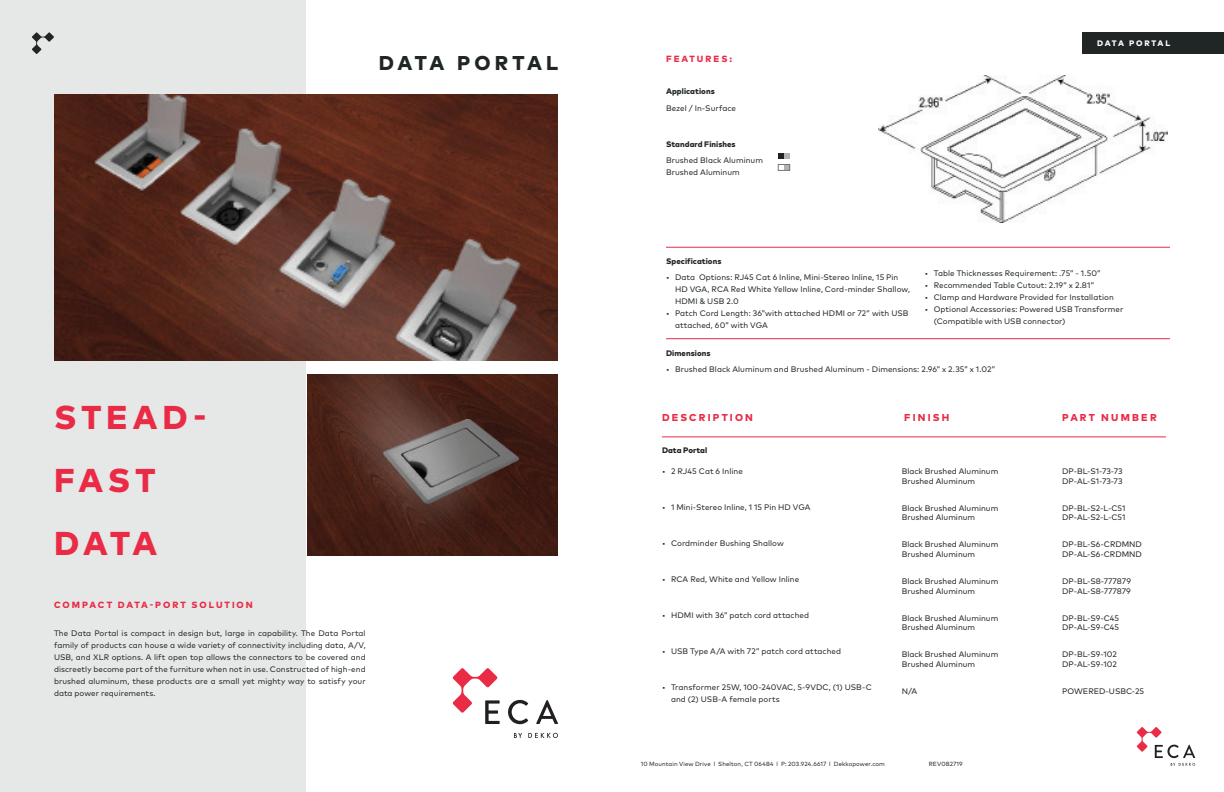
<style>
.page{position:relative;width:1224px;height:792px;background:#fff}
.page>*{position:absolute;margin:0;border:0;box-sizing:border-box;transform-origin:0 0}
.t1{font:800 33px/63px "Mark OT";letter-spacing:.145em;color:#ea2b46}
.t2{font:800 20px "Mark OT";letter-spacing:.185em;color:#202525}
.t3{font:800 10px "Mark OT";letter-spacing:.22em;color:#ea2b46}
.t4{font:800 9px "Mark OT";letter-spacing:.215em;color:#ea2b46}
.t5{font:8px/12px "Mark OT";letter-spacing:.005em;color:#202525}
.t6{font:8px/9.6px "Mark OT";color:#231f20}
.t7{font:800 8px "Mark OT";letter-spacing:.005em;color:#202525}
.t8{font:800 8px "Mark OT";letter-spacing:.205em;color:#fff}
.t9{font:800 8px "Mark OT";color:#231f20}
.t10{font:6px "Mark OT";letter-spacing:.015em;color:#202525}
</style>
<div class="page">
<div style="left:0;top:0;width:306px;height:792px;background:#e5e8e7"></div>
<svg style="left:32px;top:32px;width:22px;height:22px"></svg>
<img style="left:54px;top:94px;width:504px;height:267px">
<img style="left:307px;top:374px;width:250px;height:182px">
<svg style="left:508px;top:700px;width:20px;height:24px"></svg>
<svg style="left:536px;top:700px;width:22px;height:24px"></svg>
<svg style="left:453px;top:668px;width:47px;height:56px"></svg>
<svg style="left:528px;top:733px;width:30px;height:5px"></svg>
<svg style="left:514px;top:733px;width:8px;height:5px"></svg>
<svg style="left:1137px;top:727px;width:58px;height:39px"></svg>
<hr style="left:666px;top:247px;width:504px;height:1px;background:#ea2b46">
<hr style="left:666px;top:338px;width:504px;height:1px;background:#ea2b46">
<svg style="left:778px;top:153px;width:12px;height:6px"></svg>
<svg style="left:784px;top:166px;width:4px;height:3px"></svg>
<div style="left:778px;top:164px;width:12px;height:7px;border:1px solid #757579"></div>
<div style="left:1083px;top:32px;width:141px;height:22px;background:#202525"></div>
<img style="left:879px;top:76px;width:288px;height:147px">
<hr style="left:662px;top:437px;width:504px;height:1px;background:#ea2b46">
<h2 class="t2" style="left:379px;top:50px;width:181px">DATA PORTAL</h2>
<h1 class="t1" style="left:54px;top:385px;width:154px">STEAD-<br>FAST<br>DATA</h1>
<p class="t4" style="left:54px;top:599px;width:200px">COMPACT DATA-PORT SOLUTION</p>
<p class="t5" style="left:54px;top:627px;width:313px;text-align:justify">The Data Portal is compact in design but, large in capability. The Data Portal family of products can house a wide variety of connectivity including data, A/V, USB, and XLR options. A lift open top allows the connectors to be covered and discreetly become part of the furniture when not in use. Constructed of high-end brushed aluminum, these products are a small yet mighty way to satisfy your data power requirements.</p>
<p class="t4" style="left:666px;top:53px;width:68px">FEATURES:</p>
<p class="t7" style="left:666px;top:86px;width:50px">Applications</p>
<p class="t5" style="left:666px;top:102px;width:72px">Bezel / In-Surface</p>
<p class="t7" style="left:666px;top:139px;width:71px">Standard Finishes</p>
<p class="t5" style="left:666px;top:154px;width:98px">Brushed Black Aluminum<br>Brushed Aluminum</p>
<p class="t8" style="left:1097px;top:38px;width:75px">DATA PORTAL</p>
<p class="t7" style="left:666px;top:256px;width:57px">Specifications</p>
<p class="t5" style="left:675px;top:271px;width:237px;text-indent:-9px">• Data Options: RJ45 Cat 6 Inline, Mini-Stereo Inline, 15 Pin<br>HD VGA, RCA Red White Yellow Inline, Cord-minder Shallow,<br>HDMI &amp; USB 2.0</p>
<p class="t5" style="left:675px;top:307px;width:235px;text-indent:-9px">• Patch Cord Length: 36”with attached HDMI or 72” with USB attached, 60” with VGA</p>
<p class="t5" style="left:925px;top:267px;width:177px">• Table Thicknesses Requirement: .75” - 1.50”</p>
<p class="t5" style="left:925px;top:279px;width:171px">• Recommended Table Cutout: 2.19” x 2.81”</p>
<p class="t5" style="left:925px;top:291px;width:191px">• Clamp and Hardware Provided for Installation</p>
<p class="t5" style="left:934px;top:303px;width:191px;text-indent:-9px">• Optional Accessories: Powered USB Transformer (Compatible with USB connector)</p>
<p class="t7" style="left:666px;top:348px;width:46px">Dimensions</p>
<p class="t5" style="left:666px;top:363px;width:331px">• Brushed Black Aluminum and Brushed Aluminum - Dimensions: 2.96” x 2.35” x 1.02”</p>
<p class="t3" style="left:662px;top:411px;width:92px">DESCRIPTION</p>
<p class="t3" style="left:904px;top:411px;width:47px">FINISH</p>
<p class="t3" style="left:1062px;top:411px;width:96px">PART NUMBER</p>
<p class="t9" style="left:662px;top:445px;width:47px">Data Portal</p>
<p class="t5" style="left:662px;top:465px;width:82px">• 2 RJ45 Cat 6 Inline</p>
<p class="t5" style="left:662px;top:501px;width:150px">• 1 Mini-Stereo Inline, 1 15 Pin HD VGA</p>
<p class="t5" style="left:662px;top:537px;width:123px">• Cordminder Bushing Shallow</p>
<p class="t5" style="left:662px;top:573px;width:139px">• RCA Red, White and Yellow Inline</p>
<p class="t5" style="left:662px;top:609px;width:149px">• HDMI with 36” patch cord attached</p>
<p class="t5" style="left:662px;top:645px;width:181px">• USB Type A/A with 72” patch cord attached</p>
<p class="t5" style="left:671px;top:681px;width:202px;text-indent:-9px">• Transformer 25W, 100-240VAC, 5-9VDC, (1) USB-C and (2) USB-A female ports</p>
<p class="t6" style="left:902px;top:466px;width:98px">Black Brushed Aluminum<br>Brushed Aluminum</p>
<p class="t6" style="left:902px;top:503px;width:98px">Black Brushed Aluminum<br>Brushed Aluminum</p>
<p class="t6" style="left:902px;top:540px;width:98px">Black Brushed Aluminum<br>Brushed Aluminum</p>
<p class="t6" style="left:902px;top:576px;width:98px">Black Brushed Aluminum<br>Brushed Aluminum</p>
<p class="t6" style="left:902px;top:613px;width:98px">Black Brushed Aluminum<br>Brushed Aluminum</p>
<p class="t6" style="left:902px;top:650px;width:98px">Black Brushed Aluminum<br>Brushed Aluminum</p>
<p class="t6" style="left:902px;top:686px;width:17px">N/A</p>
<p class="t10" style="left:641px;top:760px;width:246px">10 Mountain View Drive l Shelton, CT 06484 l P: 203.924.6617 l Dekkopower.com</p>
<p class="t10" style="left:929px;top:760px;width:35px">REV082719</p>
<p class="t6" style="left:1062px;top:466px;width:62px">DP-BL-S1-73-73<br>DP-AL-S1-73-73</p>
<p class="t6" style="left:1062px;top:503px;width:65px">DP-BL-S2-L-C51<br>DP-AL-S2-L-C51</p>
<p class="t6" style="left:1062px;top:540px;width:81px">DP-BL-S6-CRDMND<br>DP-AL-S6-CRDMND</p>
<p class="t6" style="left:1062px;top:576px;width:70px">DP-BL-S8-777879<br>DP-AL-S8-777879</p>
<p class="t6" style="left:1062px;top:613px;width:58px">DP-BL-S9-C45<br>DP-AL-S9-C45</p>
<p class="t6" style="left:1062px;top:650px;width:56px">DP-BL-S9-102<br>DP-AL-S9-102</p>
<p class="t6" style="left:1062px;top:686px;width:83px">POWERED-USBC-25</p>
</div>
